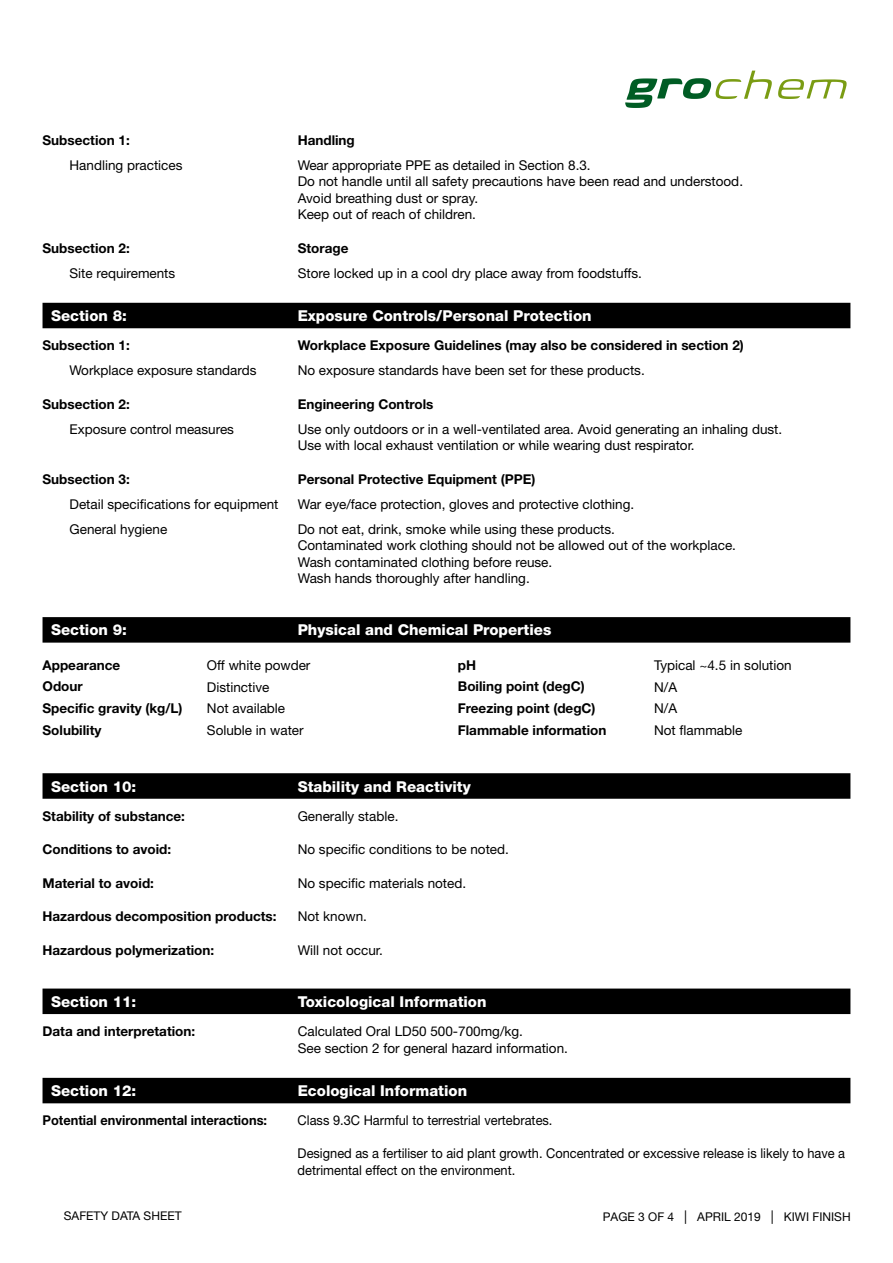
<style>
.page{position:relative;width:893px;height:1263px;background:#fff}
.page>*{position:absolute;margin:0;border:0;box-sizing:border-box;transform-origin:0 0}
.t1{font:800 15px "Helvetica Neue";color:#fff}
.t2{font:13.5px/16.5px "Helvetica Neue";color:#000}
.t3{font:700 13.5px "Helvetica Neue";color:#000}
.t4{font:13.5px/16.5px "Helvetica Neue";color:#000;scale:.95 1}
.t5{font:700 13.5px "Helvetica Neue";color:#000;scale:.95 1}
.t6{font:12px "Helvetica Neue";color:#000}
.t7{font:12px "Helvetica Neue";color:#000}
.s1{font-style:inherit}
.s2{font-size:13.5px}
</style>
<div class="page">
<svg style="left:778px;top:79px;width:69px;height:20px"></svg>
<svg style="left:625px;top:71px;width:147px;height:37px"></svg>
<div style="left:43px;top:303px;width:807px;height:25px;background:#000"></div>
<div style="left:43px;top:617px;width:807px;height:26px;background:#000"></div>
<div style="left:43px;top:773px;width:807px;height:26px;background:#000"></div>
<div style="left:43px;top:988px;width:807px;height:26px;background:#000"></div>
<div style="left:43px;top:1078px;width:807px;height:25px;background:#000"></div>
<p class="t3" style="left:43px;top:131px;width:89px">Subsection 1:</p>
<p class="t3" style="left:298px;top:131px;width:59px">Handling</p>
<p class="t2" style="left:70px;top:156px;width:115px">Handling practices</p>
<p class="t2" style="left:298px;top:156px;width:447px">Wear appropriate PPE as detailed in Section 8.3.<br>Do not handle until all safety precautions have been read and understood.<br>Avoid breathing dust or spray.<br>Keep out of reach of children.</p>
<p class="t3" style="left:43px;top:239px;width:89px">Subsection 2:</p>
<p class="t3" style="left:298px;top:239px;width:52px">Storage</p>
<p class="t2" style="left:70px;top:264px;width:107px">Site requirements</p>
<p class="t2" style="left:298px;top:264px;width:346px">Store locked up in a cool dry place away from foodstuffs.</p>
<p class="t1" style="left:51px;top:307px;width:77px">Section 8:</p>
<p class="t1" style="left:298px;top:307px;width:295px">Exposure Controls/Personal Protection</p>
<p class="t3" style="left:43px;top:337px;width:89px">Subsection 1:</p>
<p class="t3" style="left:298px;top:337px;width:448px">Workplace Exposure Guidelines (may also be considered in section 2)</p>
<p class="t2" style="left:70px;top:362px;width:189px">Workplace exposure standards</p>
<p class="t2" style="left:298px;top:362px;width:349px">No exposure standards have been set for these products.</p>
<p class="t3" style="left:43px;top:396px;width:89px">Subsection 2:</p>
<p class="t3" style="left:298px;top:396px;width:137px">Engineering Controls</p>
<p class="t2" style="left:70px;top:421px;width:166px">Exposure control measures</p>
<p class="t2" style="left:298px;top:421px;width:486px">Use only outdoors or in a well-ventilated area. Avoid generating an inhaling dust.<br>Use with local exhaust ventilation or while wearing dust respirator.</p>
<p class="t3" style="left:43px;top:471px;width:89px">Subsection 3:</p>
<p class="t3" style="left:298px;top:471px;width:239px">Personal Protective Equipment (PPE)</p>
<p class="t2" style="left:70px;top:496px;width:211px">Detail specifications for equipment</p>
<p class="t2" style="left:298px;top:496px;width:338px">War eye/face protection, gloves and protective clothing.</p>
<p class="t2" style="left:70px;top:521px;width:99px">General hygiene</p>
<p class="t2" style="left:298px;top:521px;width:440px">Do not eat, drink, smoke while using these products.<br>Contaminated work clothing should not be allowed out of the workplace.<br>Wash contaminated clothing before reuse.<br>Wash hands thoroughly after handling.</p>
<p class="t1" style="left:51px;top:621px;width:77px">Section 9:</p>
<p class="t1" style="left:298px;top:621px;width:255px">Physical and Chemical Properties</p>
<p class="t3" style="left:43px;top:657px;width:79px">Appearance</p>
<p class="t2" style="left:207px;top:657px;width:105px">Off white powder</p>
<p class="t3" style="left:458px;top:657px;width:20px">pH</p>
<p class="t2" style="left:654px;top:657px;width:139px">Typical ~4.5 in solution</p>
<p class="t3" style="left:43px;top:678px;width:42px">Odour</p>
<p class="t2" style="left:207px;top:678px;width:64px">Distinctive</p>
<p class="t3" style="left:458px;top:678px;width:128px">Boiling point (degC)</p>
<p class="t2" style="left:654px;top:678px;width:24px">N/A</p>
<p class="t3" style="left:43px;top:700px;width:142px">Specific gravity (kg/L)</p>
<p class="t2" style="left:207px;top:700px;width:80px">Not available</p>
<p class="t3" style="left:458px;top:700px;width:139px">Freezing point (degC)</p>
<p class="t2" style="left:654px;top:700px;width:24px">N/A</p>
<p class="t3" style="left:43px;top:722px;width:60px">Solubility</p>
<p class="t2" style="left:207px;top:722px;width:98px">Soluble in water</p>
<p class="t3" style="left:458px;top:722px;width:150px">Flammable information</p>
<p class="t2" style="left:654px;top:722px;width:90px">Not flammable</p>
<p class="t1" style="left:51px;top:777px;width:87px">Section 10:</p>
<p class="t1" style="left:298px;top:777px;width:175px">Stability and Reactivity</p>
<p class="t3" style="left:43px;top:808px;width:144px">Stability of substance:</p>
<p class="t2" style="left:298px;top:807px;width:102px">Generally stable.</p>
<p class="t3" style="left:43px;top:841px;width:130px">Conditions to avoid:</p>
<p class="t2" style="left:298px;top:841px;width:213px">No specific conditions to be noted.</p>
<p class="t3" style="left:43px;top:875px;width:113px">Material to avoid:</p>
<p class="t2" style="left:298px;top:874px;width:170px">No specific materials noted.</p>
<p class="t3" style="left:43px;top:908px;width:235px">Hazardous decomposition products:</p>
<p class="t2" style="left:298px;top:908px;width:71px">Not known.</p>
<p class="t3" style="left:43px;top:942px;width:173px">Hazardous polymerization:</p>
<p class="t2" style="left:298px;top:941px;width:87px">Will not occur.</p>
<p class="t1" style="left:51px;top:992px;width:87px">Section 11:</p>
<p class="t1" style="left:298px;top:992px;width:190px">Toxicological Information</p>
<p class="t3" style="left:43px;top:1023px;width:154px">Data and interpretation:</p>
<p class="t2" style="left:298px;top:1023px;width:272px">Calculated Oral LD50 500-700mg/kg.<br>See section 2 for general hazard information.</p>
<p class="t1" style="left:51px;top:1082px;width:87px">Section 12:</p>
<p class="t1" style="left:298px;top:1082px;width:171px">Ecological Information</p>
<p class="t5" style="left:43px;top:1112px;width:238px">Potential environmental interactions:</p>
<p class="t4" style="left:298px;top:1112px;width:270px">Class 9.3C Harmful to terrestrial vertebrates.</p>
<p class="t4" style="left:298px;top:1145px;width:578px">Designed as a fertiliser to aid plant growth. Concentrated or excessive release is likely to have a detrimental effect on the environment.</p>
<p class="t7" style="left:64px;top:1209px;width:119px">SAFETY DATA SHEET</p>
<p class="t6" style="left:603px;top:1208px;width:249px"><span class="s1">PAGE 3 OF</span> 4 <span class="s2">|</span> APRIL <span class="s1">201</span>9 <span class="s2">|</span> KIWI FINISH</p>
</div>
